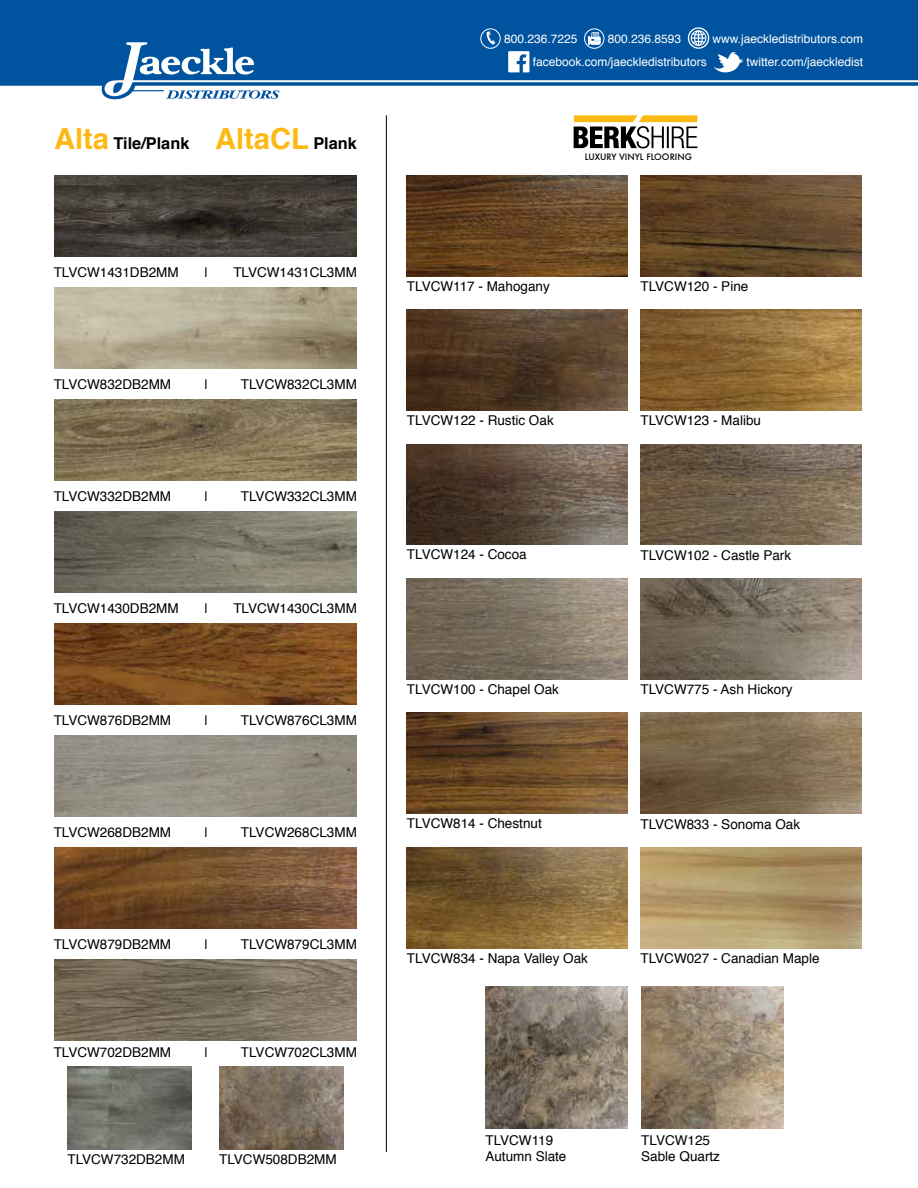
<style>
.page{position:relative;width:918px;height:1188px;background:#fff}
.page>*{position:absolute;margin:0;border:0;box-sizing:border-box;transform-origin:0 0}
.t1{font:700 16.35px "Helvetica";color:#000}
.t2{font:13.5px/16.2px "Helvetica";color:#000}
.t3{font:12px "Helvetica";color:#fff}
.t4{font:500 8.55px "Futura";color:#000}
.s1{font-size:29.1px;color:#fdb913}
</style>
<div class="page">
<div style="left:0;top:0;width:918px;height:101px;background:#00539f"></div>
<svg style="left:105px;top:42px;width:813px;height:44px"></svg>
<svg style="left:0;top:86px;width:918px;height:15px"></svg>
<svg style="left:487px;top:31px;width:9px;height:14px"></svg>
<div style="left:480px;top:28px;width:21px;height:21px;border:1px solid #fff;border-radius:50%"></div>
<svg style="left:588px;top:33px;width:13px;height:12px"></svg>
<div style="left:584px;top:28px;width:20px;height:21px;border:1px solid #fff;border-radius:50%"></div>
<svg style="left:508px;top:51px;width:21px;height:21px"></svg>
<svg style="left:688px;top:27px;width:55px;height:47px"></svg>
<img style="left:641px;top:986px;width:143px;height:143px">
<img style="left:485px;top:986px;width:143px;height:143px">
<img style="left:407px;top:848px;width:220px;height:100px">
<img style="left:641px;top:848px;width:220px;height:100px">
<img style="left:407px;top:176px;width:220px;height:100px">
<img style="left:641px;top:176px;width:220px;height:100px">
<img style="left:407px;top:310px;width:220px;height:100px">
<img style="left:641px;top:310px;width:220px;height:100px">
<img style="left:407px;top:444px;width:220px;height:101px">
<img style="left:641px;top:444px;width:220px;height:101px">
<img style="left:407px;top:579px;width:220px;height:100px">
<img style="left:641px;top:579px;width:220px;height:100px">
<img style="left:407px;top:712px;width:220px;height:101px">
<img style="left:641px;top:712px;width:220px;height:101px">
<svg style="left:574px;top:115px;width:123px;height:33px"></svg>
<img style="left:54px;top:959px;width:303px;height:81px">
<img style="left:54px;top:848px;width:303px;height:80px">
<img style="left:54px;top:736px;width:303px;height:81px">
<img style="left:54px;top:624px;width:303px;height:81px">
<img style="left:54px;top:512px;width:303px;height:81px">
<img style="left:54px;top:288px;width:303px;height:81px">
<img style="left:54px;top:400px;width:303px;height:81px">
<img style="left:54px;top:176px;width:303px;height:81px">
<hr style="left:386px;top:115px;width:1px;height:1037px;background:#000">
<img style="left:68px;top:1067px;width:123px;height:82px">
<img style="left:220px;top:1067px;width:123px;height:82px">
<p class="t1" style="left:54px;top:130px;width:304px"><span class="s1">Alta</span> Tile/Plank <span class="s1">AltaCL</span> Plank</p>
<p class="t2" style="left:54px;top:265px;width:127px">TLVCW1431DB2MM</p>
<p class="t2" style="left:204px;top:265px;width:5px">|</p>
<p class="t2" style="left:233px;top:265px;width:125px">TLVCW1431CL3MM</p>
<p class="t2" style="left:54px;top:377px;width:119px">TLVCW832DB2MM</p>
<p class="t2" style="left:204px;top:377px;width:5px">|</p>
<p class="t2" style="left:241px;top:377px;width:118px">TLVCW832CL3MM</p>
<p class="t2" style="left:54px;top:489px;width:119px">TLVCW332DB2MM</p>
<p class="t2" style="left:204px;top:489px;width:5px">|</p>
<p class="t2" style="left:241px;top:489px;width:118px">TLVCW332CL3MM</p>
<p class="t2" style="left:54px;top:601px;width:127px">TLVCW1430DB2MM</p>
<p class="t2" style="left:204px;top:601px;width:5px">|</p>
<p class="t2" style="left:233px;top:601px;width:125px">TLVCW1430CL3MM</p>
<p class="t2" style="left:54px;top:713px;width:119px">TLVCW876DB2MM</p>
<p class="t2" style="left:204px;top:713px;width:5px">|</p>
<p class="t2" style="left:241px;top:713px;width:118px">TLVCW876CL3MM</p>
<p class="t2" style="left:54px;top:825px;width:119px">TLVCW268DB2MM</p>
<p class="t2" style="left:204px;top:825px;width:5px">|</p>
<p class="t2" style="left:241px;top:825px;width:118px">TLVCW268CL3MM</p>
<p class="t2" style="left:54px;top:937px;width:119px">TLVCW879DB2MM</p>
<p class="t2" style="left:204px;top:937px;width:5px">|</p>
<p class="t2" style="left:241px;top:937px;width:118px">TLVCW879CL3MM</p>
<p class="t2" style="left:54px;top:1045px;width:119px">TLVCW702DB2MM</p>
<p class="t2" style="left:204px;top:1045px;width:5px">|</p>
<p class="t2" style="left:241px;top:1045px;width:118px">TLVCW702CL3MM</p>
<p class="t2" style="left:67px;top:1152px;width:119px">TLVCW732DB2MM</p>
<p class="t2" style="left:219px;top:1152px;width:119px">TLVCW508DB2MM</p>
<p class="t3" style="left:504px;top:29px;width:75px">800.236.7225</p>
<p class="t3" style="left:608px;top:29px;width:75px">800.236.8593</p>
<p class="t3" style="left:713px;top:29px;width:152px">www.jaeckledistributors.com</p>
<p class="t3" style="left:533px;top:53px;width:176px">facebook.com/jaeckledistributors</p>
<p class="t3" style="left:747px;top:53px;width:118px">twitter.com/jaeckledist</p>
<p class="t4" style="left:585px;top:151px;width:109px">LUXURY VINYL FLOORING</p>
<p class="t2" style="left:407px;top:279px;width:144px">TLVCW117 - Mahogany</p>
<p class="t2" style="left:641px;top:279px;width:109px">TLVCW120 - Pine</p>
<p class="t2" style="left:407px;top:413px;width:148px">TLVCW122 - Rustic Oak</p>
<p class="t2" style="left:641px;top:413px;width:122px">TLVCW123 - Malibu</p>
<p class="t2" style="left:407px;top:547px;width:121px">TLVCW124 - Cocoa</p>
<p class="t2" style="left:641px;top:547px;width:152px">TLVCW102 - Castle Park</p>
<p class="t2" style="left:407px;top:681px;width:154px">TLVCW100 - Chapel Oak</p>
<p class="t2" style="left:641px;top:681px;width:154px">TLVCW775 - Ash Hickory</p>
<p class="t2" style="left:407px;top:815px;width:136px">TLVCW814 - Chestnut</p>
<p class="t2" style="left:641px;top:816px;width:161px">TLVCW833 - Sonoma Oak</p>
<p class="t2" style="left:407px;top:950px;width:183px">TLVCW834 - Napa Valley Oak</p>
<p class="t2" style="left:641px;top:950px;width:181px">TLVCW027 - Canadian Maple</p>
<p class="t2" style="left:485px;top:1132px;width:83px">TLVCW119<br>Autumn Slate</p>
<p class="t2" style="left:641px;top:1132px;width:80px">TLVCW125<br>Sable Quartz</p>
</div>
